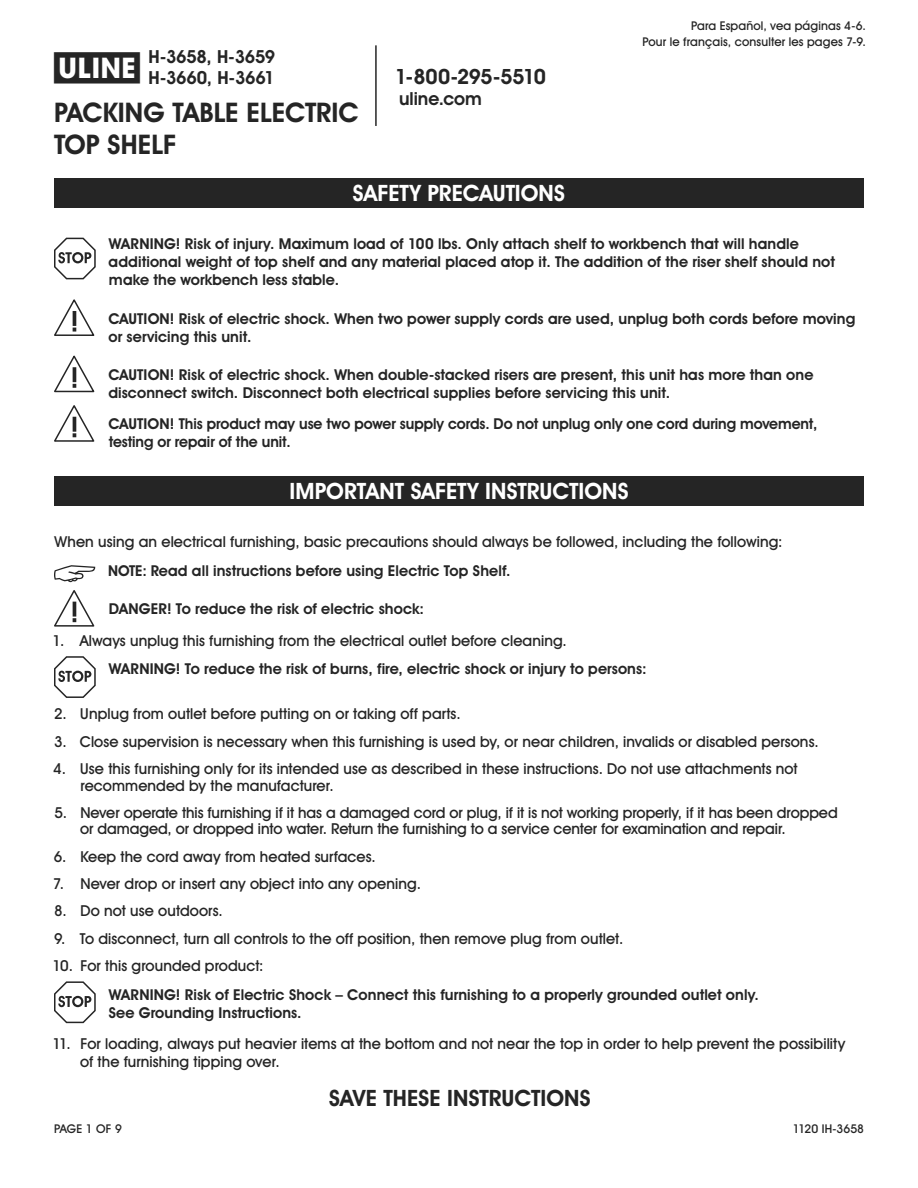
<style>
.page{position:relative;width:918px;height:1188px;background:#fff}
.page>*{position:absolute;margin:0;border:0;box-sizing:border-box;transform-origin:0 0}
.t1{font:700 28.5px "Uline Two Knine";color:#252525}
.t2{font:700 27px/32.4px "Uline Two Knine";color:#252525}
.t3{font:700 22.5px "Uline Two Knine";color:#fff}
.t4{font:700 22.5px "Uline Two Knine";color:#252525}
.t5{font:700 21px "Uline Two Knine";letter-spacing:-.02em;color:#252525}
.t6{font:700 18px/21px "Uline Two Knine";letter-spacing:-.01em;color:#252525}
.t7{font:15px/16.5px "Uline Two Knine";letter-spacing:.005em;color:#252525}
.t8{font:700 15px/18px "Uline Two Knine";letter-spacing:.005em;color:#252525}
.t9{font:12px/16.8px "Uline Two Knine";letter-spacing:.015em;color:#252525;text-align:right}
.t10{font:12px "Uline Two Knine";letter-spacing:-.005em;color:#252525}
</style>
<div class="page">
<hr style="left:375px;top:45px;width:2px;height:81px;background:#252525">
<div style="left:54px;top:178px;width:810px;height:30px;background:#252525"></div>
<svg style="left:54px;top:237px;width:42px;height:43px"></svg>
<svg style="left:54px;top:299px;width:40px;height:37px"></svg>
<svg style="left:54px;top:356px;width:40px;height:36px"></svg>
<svg style="left:54px;top:405px;width:40px;height:37px"></svg>
<svg style="left:54px;top:565px;width:41px;height:17px"></svg>
<svg style="left:54px;top:590px;width:40px;height:37px"></svg>
<svg style="left:54px;top:656px;width:42px;height:42px"></svg>
<svg style="left:54px;top:981px;width:42px;height:43px"></svg>
<div style="left:54px;top:476px;width:810px;height:30px;background:#252525"></div>
<h1 class="t1" style="left:54px;top:50px;width:87px">π</h1>
<p class="t6" style="left:149px;top:46px;width:128px">H-3658, H-3659<br>H-3660, H-3661</p>
<h2 class="t2" style="left:54px;top:96px;width:306px">PACKING TABLE ELECTRIC<br>TOP SHELF</h2>
<h3 class="t5" style="left:395px;top:63px;width:152px">1-800-295-5510</h3>
<p class="t6" style="left:399px;top:88px;width:84px">uline.com</p>
<h3 class="t3" style="left:353px;top:179px;width:214px">SAFETY PRECAUTIONS</h3>
<p class="t9" style="left:642px;top:17px;width:225px">Para Español, vea páginas 4-6.<br>Pour le français, consulter les pages 7-9.</p>
<p class="t8" style="left:109px;top:235px;width:728px">WARNING! Risk of injury. Maximum load of 100 lbs. Only attach shelf to workbench that will handle additional weight of top shelf and any material placed atop it. The addition of the riser shelf should not make the workbench less stable.</p>
<p class="t8" style="left:108px;top:309px;width:748px">CAUTION! Risk of electric shock. When two power supply cords are used, unplug both cords before moving or servicing this unit.</p>
<p class="t8" style="left:108px;top:365px;width:707px">CAUTION! Risk of electric shock. When double-stacked risers are present, this unit has more than one disconnect switch. Disconnect both electrical supplies before servicing this unit.</p>
<p class="t8" style="left:108px;top:415px;width:710px">CAUTION! This product may use two power supply cords. Do not unplug only one cord during movement, testing or repair of the unit.</p>
<h3 class="t3" style="left:289px;top:477px;width:341px">IMPORTANT SAFETY INSTRUCTIONS</h3>
<p class="t7" style="left:55px;top:533px;width:729px">When using an electrical furnishing, basic precautions should always be followed, including the following:</p>
<p class="t8" style="left:108px;top:561px;width:404px">NOTE: Read all instructions before using Electric Top Shelf.</p>
<p class="t8" style="left:109px;top:600px;width:317px">DANGER! To reduce the risk of electric shock:</p>
<p class="t7" style="left:53px;top:632px;width:516px">1. Always unplug this furnishing from the electrical outlet before cleaning.</p>
<p class="t8" style="left:109px;top:660px;width:539px">WARNING! To reduce the risk of burns, fire, electric shock or injury to persons:</p>
<p class="t7" style="left:54px;top:706px;width:408px">2. Unplug from outlet before putting on or taking off parts.</p>
<p class="t7" style="left:54px;top:733px;width:766px">3. Close supervision is necessary when this furnishing is used by, or near children, invalids or disabled persons.</p>
<p class="t7" style="left:80px;top:760px;width:719px;text-indent:-27px">4. Use this furnishing only for its intended use as described in these instructions. Do not use attachments not recommended by the manufacturer.</p>
<p class="t7" style="left:80px;top:804px;width:759px;text-indent:-26px">5. Never operate this furnishing if it has a damaged cord or plug, if it is not working properly, if it has been dropped or damaged, or dropped into water. Return the furnishing to a service center for examination and repair.</p>
<p class="t7" style="left:54px;top:848px;width:324px">6. Keep the cord away from heated surfaces.</p>
<p class="t7" style="left:53px;top:875px;width:370px">7. Never drop or insert any object into any opening.</p>
<p class="t7" style="left:54px;top:902px;width:170px">8. Do not use outdoors.</p>
<p class="t7" style="left:54px;top:930px;width:571px">9. To disconnect, turn all controls to the off position, then remove plug from outlet.</p>
<p class="t7" style="left:53px;top:957px;width:212px">10. For this grounded product:</p>
<p class="t8" style="left:109px;top:985px;width:652px">WARNING! Risk of Electric Shock – Connect this furnishing to a properly grounded outlet only.<br>See Grounding Instructions.</p>
<p class="t7" style="left:80px;top:1035px;width:767px;line-height:18px;text-indent:-28px">11. For loading, always put heavier items at the bottom and not near the top in order to help prevent the possibility of the furnishing tipping over.</p>
<h3 class="t4" style="left:329px;top:1084px;width:263px">SAVE THESE INSTRUCTIONS</h3>
<p class="t9" style="left:54px;top:1120px;width:69px">PAGE 1 OF 9</p>
<p class="t10" style="left:793px;top:1122px;width:73px">1120 IH-3658</p>
</div>
